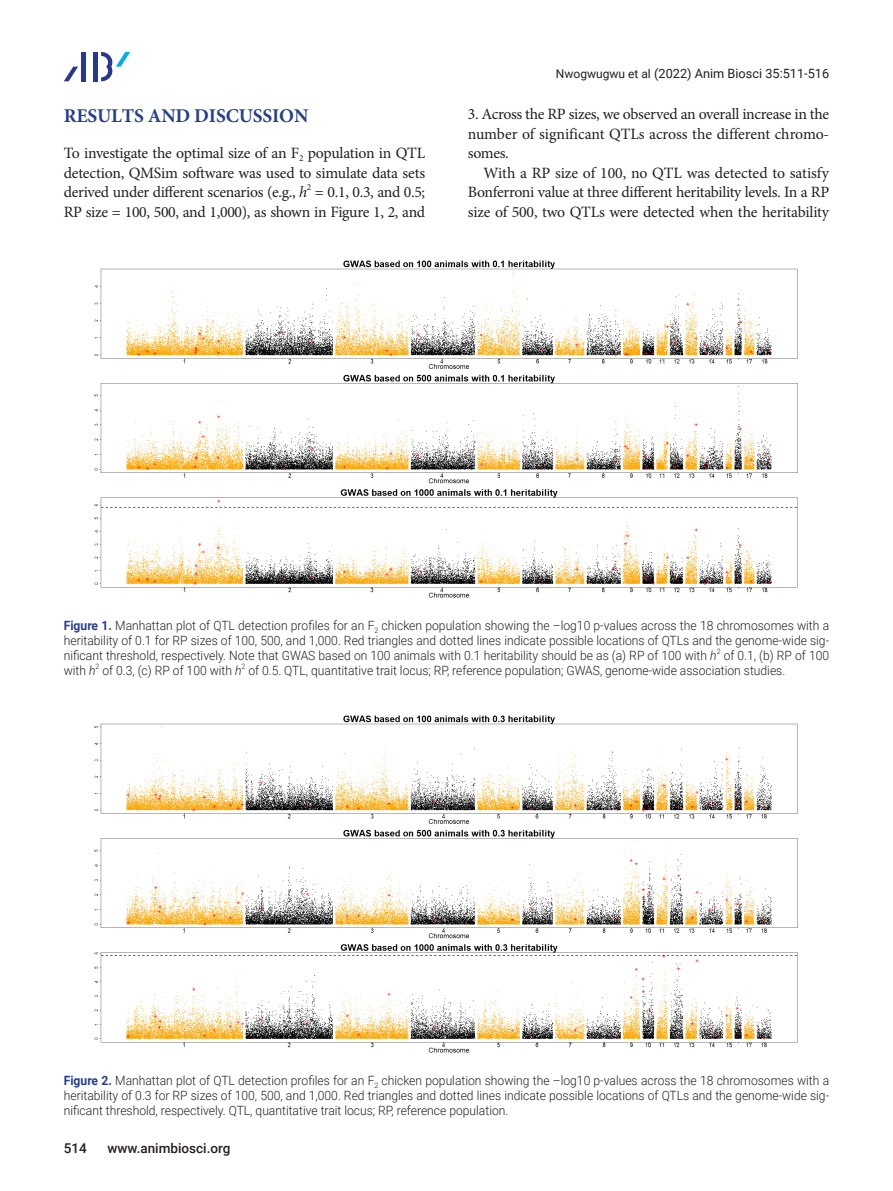
<style>
.page{position:relative;width:893px;height:1191px;background:#fff}
.page>*{position:absolute;margin:0;border:0;box-sizing:border-box;transform-origin:0 0}
.대제목{font:700 19.5px "Minion Pro";letter-spacing:-.01em;color:#253f8e}
.본문{font:15.75px/19.5px "Minion Pro";letter-spacing:-.015em;color:#231f20;text-align:justify}
.t1{font:500 13.5px "Roboto";color:#231f20}
.표_그림__제목{font:300 12.75px/15px "Roboto";color:#231f20;text-align:justify;scale:.95 1}
.t2{font:12.75px "Roboto";color:#231f20}
.본문-2{font:9.15px "Minion Pro";color:#231f20}
.표_그림__제목-2{font:300 7.5px "Roboto";color:#231f20;scale:.95 1}
.s1{font-style:italic}
.s2{font-size:12px}
.s3{font-weight:700;color:#253f8e}
</style>
<div class="page">
<div style="left:93px;top:52px;width:5px;height:29px;background:#283890"></div>
<hr style="left:82px;top:52px;width:4px;height:29px;background:#283890">
<svg style="left:64px;top:67px;width:14px;height:14px"></svg>
<svg style="left:101px;top:52px;width:29px;height:29px"></svg>
<img style="left:94px;top:260px;width:704px;height:338px">
<img style="left:94px;top:715px;width:704px;height:338px">
<p class="대제목" style="left:64px;top:102px;width:246px">RESULTS AND DISCUSSION</p>
<p class="본문" style="left:64px;top:144px;width:363px">To investigate the optimal size of an F<sub>2</sub> population in QTL detection, QMSim software was used to simulate data sets derived under different scenarios (e.g., <span class="s1">h</span></p>
<p class="본문-2" style="left:307px;top:181px;width:6px">2</p>
<p class="본문" style="left:64px;top:183px;width:363px;text-align:right">= 0.1, 0.3, and 0.5;<br>RP size = 100, 500, and 1,000), as shown in Figure 1, 2, and</p>
<p class="t2" style="left:556px;top:65px;width:275px"><span class="s2">Nwogwugwu et al</span> (2022) Anim Biosci 35:511-516</p>
<p class="본문" style="left:468px;top:105px;width:363px">3. Across the RP sizes, we observed an overall increase in the number of significant QTLs across the different chromo&shy;somes.</p>
<p class="본문" style="left:468px;top:163px;width:363px;text-indent:16px">With a RP size of 100, no QTL was detected to satisfy Bonferroni value at three different heritability levels. In a RP size of 500, two QTLs were detected when the heritability</p>
<p class="표_그림__제목" style="left:64px;top:618px;width:807px"><span class="s3">Figure 1.</span> Manhattan plot of QTL detection profiles for an F<sub>2</sub> chicken population showing the –log10 p-values across the 18 chromosomes with a heritability of 0.1 for RP sizes of 100, 500, and 1,000. Red triangles and dotted lines indicate possible locations of QTLs and the genome-wide sig&shy;nificant threshold, respectively. Note that GWAS based on 100 animals with 0.1 heritability should be as (a) RP of 100 with <span class="s1">h</span></p>
<p class="표_그림__제목-2" style="left:717px;top:646px;width:6px">2</p>
<p class="표_그림__제목" style="left:724px;top:648px;width:113px">of 0.1, (b) RP of 100</p>
<p class="표_그림__제목" style="left:64px;top:663px;width:35px">with <span class="s1">h</span></p>
<p class="표_그림__제목-2" style="left:96px;top:661px;width:6px">2</p>
<p class="표_그림__제목" style="left:102px;top:663px;width:148px">of 0.3, (c) RP of 100 with <span class="s1">h</span></p>
<p class="표_그림__제목-2" style="left:242px;top:661px;width:6px">2</p>
<p class="표_그림__제목" style="left:248px;top:663px;width:567px">of 0.5. QTL, quantitative trait locus; RP, reference population; GWAS, genome-wide association studies.</p>
<p class="표_그림__제목" style="left:64px;top:1072px;width:807px"><span class="s3">Figure 2.</span> Manhattan plot of QTL detection profiles for an F<sub>2</sub> chicken population showing the –log10 p-values across the 18 chromosomes with a heritability of 0.3 for RP sizes of 100, 500, and 1,000. Red triangles and dotted lines indicate possible locations of QTLs and the genome-wide sig&shy;nificant threshold, respectively. QTL, quantitative trait locus; RP, reference population.</p>
<p class="t1" style="left:64px;top:1138px;width:25px">514</p>
<p class="t1" style="left:107px;top:1138px;width:125px">www.animbiosci.org</p>
</div>
